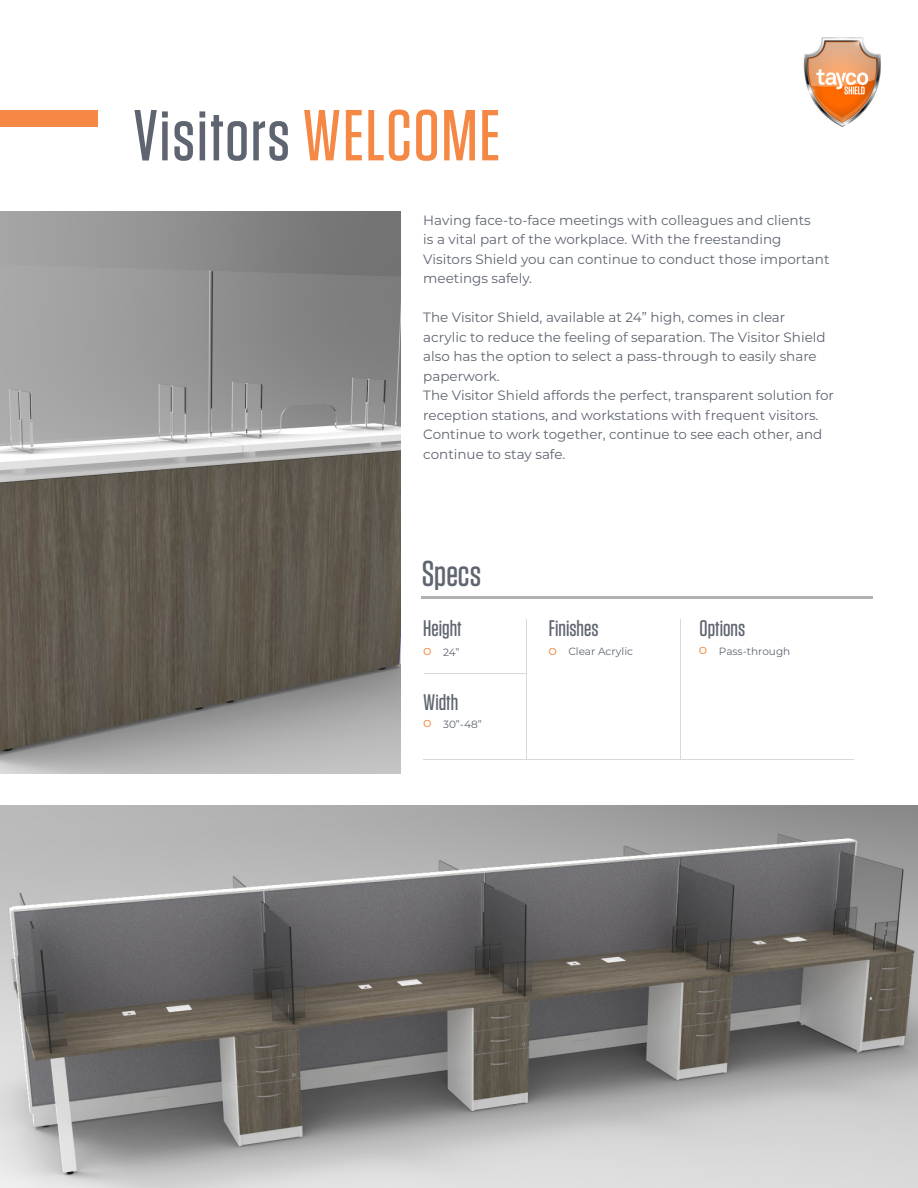
<style>
.page{position:relative;width:918px;height:1188px;background:#fff}
.page>*{position:absolute;margin:0;border:0;box-sizing:border-box;transform-origin:0 0}
.t1{font:500 72px "Tungsten";letter-spacing:.025em;color:#5e6470}
.t2{font:500 36px "Tungsten";color:#5e6470}
.t3{font:500 22.5px "Tungsten";color:#5e6470}
.t4{font:13.5px/19.5px "Montserrat";color:#5e6470}
.t5{font:10.5px "Montserrat";color:#5e6470}
.s1{color:#f58844}
.s2{font-size:13.5px;color:#f58844}
</style>
<div class="page">
<div style="left:0;top:110px;width:98px;height:17px;background:#f58844"></div>
<img style="left:0;top:212px;width:401px;height:561px">
<hr style="left:422px;top:596px;width:451px;height:2px;background:#afb1b1">
<hr style="left:424px;top:673px;width:102px;height:1px;background:#d9d9d6">
<hr style="left:424px;top:759px;width:430px;height:1px;background:#d9d9d6">
<hr style="left:526px;top:620px;width:1px;height:139px;background:#d9d9d6">
<hr style="left:680px;top:620px;width:1px;height:139px;background:#d9d9d6">
<img style="left:0;top:806px;width:918px;height:382px">
<img style="left:803px;top:37px;width:78px;height:90px">
<p class="t1" style="left:133px;top:98px;width:368px">Visitors <span class="s1">WELCOME</span></p>
<p class="t4" style="left:423px;top:210px;width:408px">Having face-to-face meetings with colleagues and clients<br>is a vital part of the workplace. With the freestanding Visitors Shield you can continue to conduct those important meetings safely.</p>
<p class="t4" style="left:423px;top:307px;width:404px">The Visitor Shield, available at 24” high, comes in clear acrylic to reduce the feeling of separation. The Visitor Shield also has the option to select a pass-through to easily share paperwork.</p>
<p class="t4" style="left:423px;top:385px;width:412px">The Visitor Shield affords the perfect, transparent solution for reception stations, and workstations with frequent visitors.<br>Continue to work together, continue to see each other, and continue to stay safe.</p>
<p class="t2" style="left:422px;top:555px;width:61px">Specs</p>
<p class="t3" style="left:423px;top:616px;width:40px">Height</p>
<p class="t5" style="left:423px;top:645px;width:38px"><span class="s2">o</span> 24”</p>
<p class="t3" style="left:423px;top:691px;width:37px">Width</p>
<p class="t5" style="left:423px;top:717px;width:60px"><span class="s2">o</span> 30”-48”</p>
<p class="t3" style="left:549px;top:616px;width:51px">Finishes</p>
<p class="t3" style="left:700px;top:616px;width:47px">Options</p>
<p class="t5" style="left:548px;top:644px;width:86px"><span class="s2">o</span> Clear Acrylic</p>
<p class="t5" style="left:699px;top:644px;width:93px"><span class="s2">o</span> Pass-through</p>
</div>
